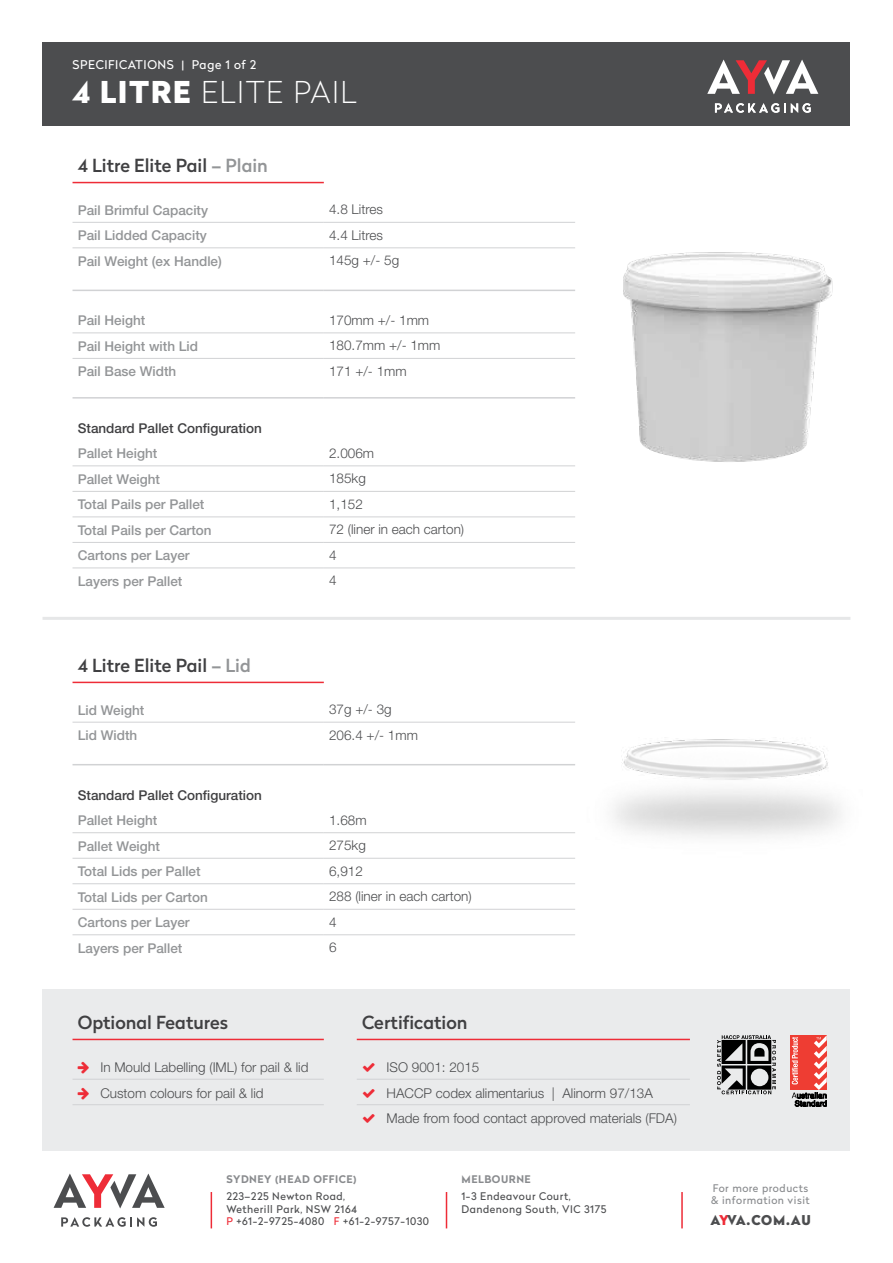
<style>
.page{position:relative;width:893px;height:1263px;background:#fff}
.page>*{position:absolute;margin:0;border:0;box-sizing:border-box;transform-origin:0 0}
.t1{font:100 30px "Radikal";letter-spacing:.05em;color:#fff}
.t2{font:500 18px "Radikal";color:#404042}
.t3{font:300 13.5px/25.5px "Helvetica Neue LT Pro";color:#4c4d4f}
.t4{font:500 13.5px "Helvetica Neue";color:#939597}
.t5{font:500 13.5px "Helvetica Neue";color:#404042}
.t6{font:900 13.5px "Radikal";letter-spacing:-.02em;color:#4c4d4f}
.t7{font:12px "Radikal";letter-spacing:.05em;color:#fff}
.t8{font:10.5px/12.6px "Radikal";letter-spacing:.05em;color:#4c4d4f}
.t9{font:10.5px/12.6px "Radikal";letter-spacing:.05em;color:#898b8e}
.t10{font:700 10.5px "Radikal";letter-spacing:.05em;color:#898b8e}
.s1{font-weight:900}
.s2{color:#939597}
.s3{color:#ee2c37}
</style>
<div class="page">
<div style="left:43px;top:43px;width:807px;height:83px;background:#4c4d4f"></div>
<svg style="left:707px;top:60px;width:111px;height:34px"></svg>
<hr style="left:211px;top:1192px;width:1px;height:36px;background:#ee2c37">
<svg style="left:54px;top:1174px;width:111px;height:34px"></svg>
<svg style="left:61px;top:1217px;width:96px;height:10px"></svg>
<hr style="left:446px;top:1192px;width:1px;height:36px;background:#ee2c37">
<hr style="left:681px;top:1192px;width:2px;height:36px;background:#ee2c37">
<svg style="left:715px;top:103px;width:96px;height:10px"></svg>
<img style="left:570px;top:247px;width:263px;height:219px">
<img style="left:570px;top:739px;width:271px;height:119px">
<hr style="left:73px;top:222px;width:251px;height:1px;background:#d1d2d4">
<hr style="left:324px;top:222px;width:251px;height:1px;background:#d1d2d4">
<hr style="left:73px;top:248px;width:251px;height:1px;background:#d1d2d4">
<hr style="left:324px;top:248px;width:251px;height:1px;background:#d1d2d4">
<hr style="left:73px;top:333px;width:251px;height:1px;background:#d1d2d4">
<hr style="left:324px;top:333px;width:251px;height:1px;background:#d1d2d4">
<hr style="left:73px;top:358px;width:251px;height:1px;background:#d1d2d4">
<hr style="left:324px;top:358px;width:251px;height:1px;background:#d1d2d4">
<hr style="left:73px;top:466px;width:251px;height:1px;background:#d1d2d4">
<hr style="left:324px;top:466px;width:251px;height:1px;background:#d1d2d4">
<hr style="left:73px;top:491px;width:251px;height:1px;background:#d1d2d4">
<hr style="left:324px;top:491px;width:251px;height:1px;background:#d1d2d4">
<hr style="left:73px;top:517px;width:251px;height:1px;background:#d1d2d4">
<hr style="left:324px;top:517px;width:251px;height:1px;background:#d1d2d4">
<hr style="left:73px;top:542px;width:251px;height:1px;background:#d1d2d4">
<hr style="left:324px;top:542px;width:251px;height:1px;background:#d1d2d4">
<hr style="left:73px;top:568px;width:251px;height:1px;background:#d1d2d4">
<hr style="left:324px;top:568px;width:251px;height:1px;background:#d1d2d4">
<hr style="left:73px;top:182px;width:251px;height:1px;background:#ee2c37">
<hr style="left:73px;top:290px;width:251px;height:1px;background:#d1d2d4">
<hr style="left:324px;top:290px;width:251px;height:1px;background:#d1d2d4">
<hr style="left:73px;top:397px;width:251px;height:2px;background:#d1d2d4">
<hr style="left:324px;top:397px;width:251px;height:2px;background:#d1d2d4">
<hr style="left:73px;top:722px;width:251px;height:1px;background:#d1d2d4">
<hr style="left:324px;top:722px;width:251px;height:1px;background:#d1d2d4">
<hr style="left:73px;top:832px;width:251px;height:1px;background:#d1d2d4">
<hr style="left:324px;top:832px;width:251px;height:1px;background:#d1d2d4">
<hr style="left:73px;top:858px;width:251px;height:1px;background:#d1d2d4">
<hr style="left:324px;top:858px;width:251px;height:1px;background:#d1d2d4">
<hr style="left:73px;top:883px;width:251px;height:1px;background:#d1d2d4">
<hr style="left:324px;top:883px;width:251px;height:1px;background:#d1d2d4">
<hr style="left:73px;top:909px;width:251px;height:1px;background:#d1d2d4">
<hr style="left:324px;top:909px;width:251px;height:1px;background:#d1d2d4">
<hr style="left:73px;top:934px;width:251px;height:1px;background:#d1d2d4">
<hr style="left:324px;top:934px;width:251px;height:1px;background:#d1d2d4">
<hr style="left:73px;top:682px;width:251px;height:1px;background:#ee2c37">
<hr style="left:73px;top:764px;width:251px;height:1px;background:#d1d2d4">
<hr style="left:324px;top:764px;width:251px;height:1px;background:#d1d2d4">
<div style="left:43px;top:989px;width:807px;height:162px;background:#eaebec"></div>
<hr style="left:73px;top:1079px;width:251px;height:1px;background:#d1d2d4">
<hr style="left:73px;top:1104px;width:251px;height:1px;background:#d1d2d4">
<hr style="left:73px;top:1039px;width:251px;height:1px;background:#ee2c37">
<svg style="left:717px;top:1035px;width:59px;height:59px"></svg>
<div style="left:790px;top:1035px;width:37px;height:55px;background:#ee3d33"></div>
<svg style="left:792px;top:1035px;width:35px;height:71px"></svg>
<hr style="left:357px;top:1079px;width:333px;height:1px;background:#d1d2d4">
<hr style="left:357px;top:1104px;width:333px;height:1px;background:#d1d2d4">
<hr style="left:357px;top:1039px;width:333px;height:1px;background:#ee2c37">
<hr style="left:43px;top:617px;width:807px;height:3px;background:#e6e7e8">
<p class="t7" style="left:73px;top:56px;width:185px">SPECIFICATIONS | Page 1 of 2</p>
<h1 class="t1" style="left:73px;top:72px;width:286px"><span class="s1">4 LITRE</span> ELITE PAIL</h1>
<h2 class="t2" style="left:78px;top:153px;width:192px">4 Litre Elite Pail <span class="s2">– Plain</span></h2>
<p class="t4" style="left:78px;top:202px;width:132px">Pail Brimful Capacity</p>
<p class="t3" style="left:329px;top:197px;width:55px">4.8 Litres</p>
<p class="t4" style="left:78px;top:227px;width:131px">Pail Lidded Capacity</p>
<p class="t3" style="left:329px;top:222px;width:55px">4.4 Litres</p>
<p class="t4" style="left:78px;top:253px;width:146px">Pail Weight (ex Handle)</p>
<p class="t3" style="left:329px;top:248px;width:72px">145g +/- 5g</p>
<p class="t4" style="left:78px;top:312px;width:69px">Pail Height</p>
<p class="t3" style="left:329px;top:307px;width:102px">170mm +/- 1mm</p>
<p class="t4" style="left:78px;top:338px;width:122px">Pail Height with Lid</p>
<p class="t3" style="left:329px;top:333px;width:113px">180.7mm +/- 1mm</p>
<p class="t4" style="left:78px;top:363px;width:100px">Pail Base Width</p>
<p class="t3" style="left:329px;top:358px;width:79px">171 +/- 1mm</p>
<p class="t5" style="left:78px;top:420px;width:186px">Standard Pallet Configuration</p>
<p class="t4" style="left:78px;top:445px;width:81px">Pallet Height</p>
<p class="t3" style="left:329px;top:440px;width:47px">2.006m</p>
<p class="t4" style="left:78px;top:471px;width:84px">Pallet Weight</p>
<p class="t3" style="left:329px;top:465px;width:38px">185kg</p>
<p class="t4" style="left:78px;top:496px;width:128px">Total Pails per Pallet</p>
<p class="t3" style="left:329px;top:491px;width:35px">1,152</p>
<p class="t4" style="left:78px;top:522px;width:135px">Total Pails per Carton</p>
<p class="t3" style="left:329px;top:516px;width:137px">72 (liner in each carton)</p>
<p class="t4" style="left:78px;top:547px;width:113px">Cartons per Layer</p>
<p class="t3" style="left:329px;top:542px;width:9px">4</p>
<p class="t4" style="left:78px;top:573px;width:106px">Layers per Pallet</p>
<p class="t3" style="left:329px;top:567px;width:9px">4</p>
<h2 class="t2" style="left:78px;top:653px;width:175px">4 Litre Elite Pail <span class="s2">– Lid</span></h2>
<p class="t4" style="left:78px;top:702px;width:68px">Lid Weight</p>
<p class="t3" style="left:329px;top:696px;width:64px">37g +/- 3g</p>
<p class="t4" style="left:78px;top:727px;width:61px">Lid Width</p>
<p class="t3" style="left:329px;top:722px;width:90px">206.4 +/- 1mm</p>
<p class="t5" style="left:78px;top:787px;width:186px">Standard Pallet Configuration</p>
<p class="t4" style="left:78px;top:812px;width:81px">Pallet Height</p>
<p class="t3" style="left:329px;top:807px;width:39px">1.68m</p>
<p class="t4" style="left:78px;top:838px;width:84px">Pallet Weight</p>
<p class="t3" style="left:329px;top:832px;width:38px">275kg</p>
<p class="t4" style="left:78px;top:863px;width:124px">Total Lids per Pallet</p>
<p class="t3" style="left:329px;top:858px;width:35px">6,912</p>
<p class="t4" style="left:78px;top:889px;width:132px">Total Lids per Carton</p>
<p class="t3" style="left:329px;top:883px;width:144px">288 (liner in each carton)</p>
<p class="t4" style="left:78px;top:914px;width:113px">Cartons per Layer</p>
<p class="t3" style="left:329px;top:909px;width:9px">4</p>
<p class="t4" style="left:78px;top:940px;width:106px">Layers per Pallet</p>
<p class="t3" style="left:329px;top:934px;width:9px">6</p>
<h2 class="t2" style="left:78px;top:1010px;width:152px">Optional Features</h2>
<p class="t3" style="left:100px;top:1054px;width:210px">In Mould Labelling (IML) for pail &amp; lid<br>Custom colours for pail &amp; lid</p>
<h2 class="t2" style="left:362px;top:1010px;width:107px">Certification</h2>
<p class="t3" style="left:387px;top:1054px;width:292px">ISO 9001: 2015<br>HACCP codex alimentarius | Alinorm 97/13A<br>Made from food contact approved materials (FDA)</p>
<p class="t10" style="left:226px;top:1171px;width:132px">SYDNEY (HEAD OFFICE)</p>
<p class="t8" style="left:226px;top:1189px;width:204px">223–225 Newton Road,<br>Wetherill Park, NSW 2164<br><span class="s3">P</span> +61-2-9725-4080 <span class="s3">F</span> +61-2-9757-1030</p>
<p class="t10" style="left:461px;top:1171px;width:71px">MELBOURNE</p>
<p class="t8" style="left:461px;top:1189px;width:147px">1-3 Endeavour Court,<br>Dandenong South, VIC 3175</p>
<p class="t9" style="left:711px;top:1181px;width:100px">For more products &amp; information visit</p>
<p class="t6" style="left:710px;top:1210px;width:102px">A<span class="s3">Y</span>VA.COM.AU</p>
</div>
